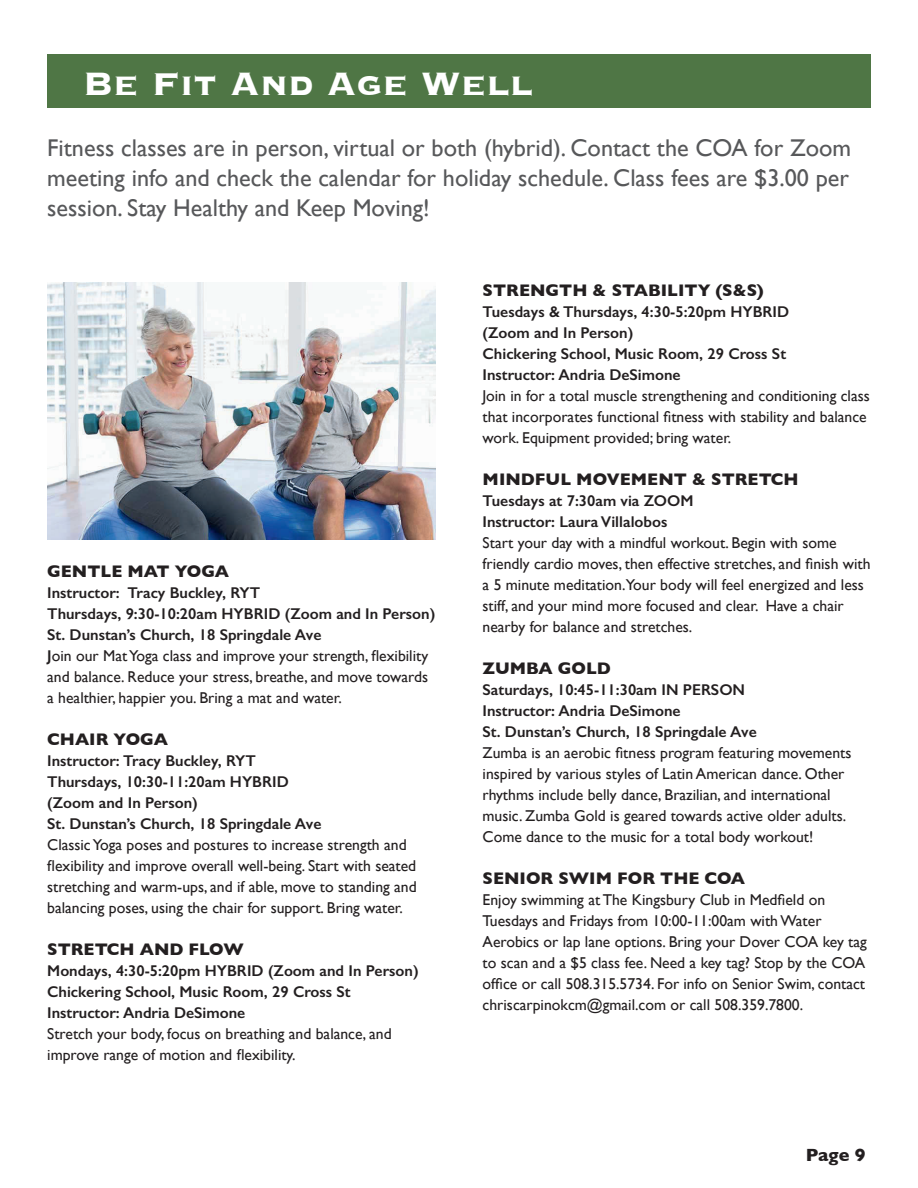
<style>
.page{position:relative;width:918px;height:1188px;background:#fff}
.page>*{position:absolute;margin:0;border:0;box-sizing:border-box;transform-origin:0 0}
.t1{font:700 42px "Copperplate";color:#fff}
.t2{font:24.15px/30px "Gill Sans";color:#57585a;text-align:justify}
.t3{font:700 18px "Gill Sans";color:#231f20}
.t4{font:700 17.1px "Gill Sans";color:#231f20}
.t5{font:15.6px/21px "Gill Sans";color:#231f20}
.t6{font:600 15.6px "Gill Sans";color:#231f20}
.s1{font-weight:600}
</style>
<div class="page">
<div style="left:47px;top:54px;width:823px;height:54px;background:#4f7645"></div>
<img style="left:47px;top:283px;width:388px;height:257px">
<p class="t1" style="left:83px;top:56px;width:452px">Be Fit And Age Well</p>
<p class="t2" style="left:47px;top:133px;width:805px">Fitness classes are in person, virtual or both (hybrid). Contact the COA for Zoom meeting info and check the calendar for holiday schedule. Class fees are $3.00 per session. Stay Healthy and Keep Moving!</p>
<p class="t4" style="left:47px;top:558px;width:183px">GENTLE MAT YOGA</p>
<p class="t6" style="left:47px;top:583px;width:215px">Instructor: Tracy Buckley, RYT</p>
<p class="t6" style="left:47px;top:604px;width:390px">Thursdays, 9:30-10:20am HYBRID (Zoom and In Person)</p>
<p class="t6" style="left:47px;top:625px;width:276px">St. Dunstan’s Church, 18 Springdale Ave</p>
<p class="t5" style="left:47px;top:645px;width:382px;text-align:justify"><span class="s1">J</span>oin our Mat Yoga class and improve your strength, flexibility and balance. Reduce your stress, breathe, and move towards a healthier, happier you. Bring a mat and water.</p>
<p class="t4" style="left:47px;top:726px;width:122px">CHAIR YOGA</p>
<p class="t6" style="left:47px;top:751px;width:210px">Instructor: Tracy Buckley, RYT</p>
<p class="t6" style="left:47px;top:772px;width:243px">Thursdays, 10:30-11:20am HYBRID</p>
<p class="t6" style="left:47px;top:793px;width:152px">(Zoom and In Person)</p>
<p class="t6" style="left:47px;top:814px;width:276px">St. Dunstan’s Church, 18 Springdale Ave</p>
<p class="t5" style="left:47px;top:834px;width:371px">Classic Yoga poses and postures to increase strength and flexibility and improve overall well-being. Start with seated stretching and warm-ups, and if able, move to standing and balancing poses, using the chair for support. Bring water.</p>
<p class="t4" style="left:47px;top:936px;width:198px">STRETCH AND FLOW</p>
<p class="t6" style="left:47px;top:961px;width:373px">Mondays, 4:30-5:20pm HYBRID (Zoom and In Person)</p>
<p class="t6" style="left:47px;top:982px;width:305px">Chickering School, Music Room, 29 Cross St</p>
<p class="t6" style="left:47px;top:1003px;width:200px">Instructor: Andria DeSimone</p>
<p class="t5" style="left:47px;top:1023px;width:346px">Stretch your body, focus on breathing and balance, and improve range of motion and flexibility.</p>
<p class="t4" style="left:483px;top:277px;width:283px">STRENGTH &amp; STABILITY (S&amp;S)</p>
<p class="t6" style="left:483px;top:302px;width:308px">Tuesdays &amp; Thursdays, 4:30-5:20pm HYBRID</p>
<p class="t6" style="left:483px;top:323px;width:152px">(Zoom and In Person)</p>
<p class="t6" style="left:483px;top:344px;width:305px">Chickering School, Music Room, 29 Cross St</p>
<p class="t6" style="left:483px;top:365px;width:200px">Instructor: Andria DeSimone</p>
<p class="t5" style="left:483px;top:385px;width:389px">Join in for a total muscle strengthening and conditioning class that incorporates functional fitness with stability and balance work. Equipment provided; bring water.</p>
<p class="t4" style="left:483px;top:466px;width:318px">MINDFUL MOVEMENT &amp; STRETCH</p>
<p class="t6" style="left:483px;top:491px;width:213px">Tuesdays at 7:30am via ZOOM</p>
<p class="t6" style="left:483px;top:512px;width:186px">Instructor: Laura Villalobos</p>
<p class="t5" style="left:483px;top:532px;width:390px">Start your day with a mindful workout. Begin with some friendly cardio moves, then effective stretches, and finish with a 5 minute meditation.Your body will feel energized and less stiff, and your mind more focused and clear. Have a chair nearby for balance and stretches.</p>
<p class="t4" style="left:483px;top:655px;width:130px">ZUMBA GOLD</p>
<p class="t6" style="left:483px;top:680px;width:264px">Saturdays, 10:45-11:30am IN PERSON</p>
<p class="t6" style="left:483px;top:701px;width:200px">Instructor: Andria DeSimone</p>
<p class="t6" style="left:483px;top:722px;width:276px">St. Dunstan’s Church, 18 Springdale Ave</p>
<p class="t5" style="left:483px;top:742px;width:370px">Zumba is an aerobic fitness program featuring movements inspired by various styles of Latin American dance. Other rhythms include belly dance, Brazilian, and international music. Zumba Gold is geared towards active older adults.<br>Come dance to the music for a total body workout!</p>
<p class="t4" style="left:483px;top:865px;width:264px">SENIOR SWIM FOR THE COA</p>
<p class="t5" style="left:483px;top:889px;width:386px">Enjoy swimming at The Kingsbury Club in Medfield on Tuesdays and Fridays from 10:00-11:00am with Water Aerobics or lap lane options. Bring your Dover COA key tag to scan and a $5 class fee. Need a key tag? Stop by the COA office or call 508.315.5734. For info on Senior Swim, contact chriscarpinokcm@gmail.com or call 508.359.7800.</p>
<p class="t3" style="left:806px;top:1141px;width:61px">Page 9</p>
</div>
